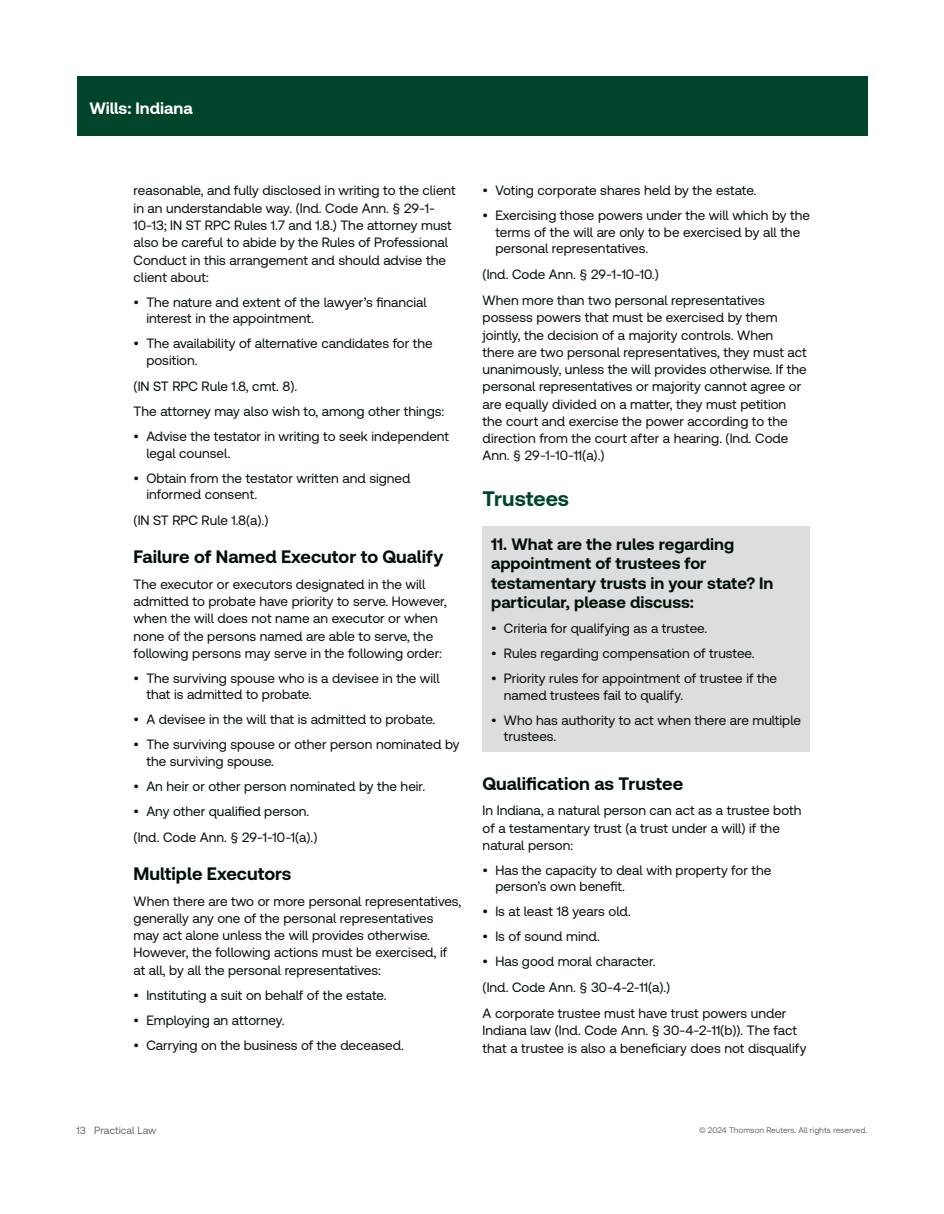
<style>
.page{position:relative;width:944px;height:1214px;background:#fff}
.page>*{position:absolute;margin:0;border:0;box-sizing:border-box;transform-origin:0 0}
.t1{font:700 21px "Clario";color:#004529}
.t2{font:700 18px "Clario";color:#020f06}
.t3{font:700 16.5px/19.5px "Clario";color:#020f06}
.t4{font:700 16.5px "Clario";color:#fff}
.t5{font:13.5px/17.2px "Clario";color:#020f06}
.t6{font:10.5px "Clario";color:#676d66}
.t7{font:8.25px "Clario";color:#676d66}
</style>
<div class="page">
<div style="left:77px;top:77px;width:790px;height:59px;background:#004529"></div>
<div style="left:482px;top:526px;width:328px;height:225px;background:#dcdddf"></div>
<p class="t4" style="left:89px;top:98px;width:105px">Wills: Indiana</p>
<p class="t5" style="left:134px;top:182px;width:324px">reasonable, and fully disclosed in writing to the client in an understandable way. (Ind. Code Ann. § 29-1- 10-13; IN ST RPC Rules 1.7 and 1.8.) The attorney must also be careful to abide by the Rules of Professional Conduct in this arrangement and should advise the client about:</p>
<p class="t5" style="left:146px;top:293px;width:282px;line-height:16.5px;text-indent:-13px">• The nature and extent of the lawyer’s financial interest in the appointment.</p>
<p class="t5" style="left:146px;top:335px;width:288px;line-height:16.5px;text-indent:-13px">• The availability of alternative candidates for the position.</p>
<p class="t5" style="left:134px;top:372px;width:312px;line-height:25.8px">(IN ST RPC Rule 1.8, cmt. 8).<br>The attorney may also wish to, among other things:</p>
<p class="t5" style="left:146px;top:428px;width:304px;line-height:16.5px;text-indent:-13px">• Advise the testator in writing to seek independent legal counsel.</p>
<p class="t5" style="left:146px;top:469px;width:266px;line-height:16.5px;text-indent:-13px">• Obtain from the testator written and signed informed consent.</p>
<p class="t5" style="left:134px;top:511px;width:136px">(IN ST RPC Rule 1.8(a).)</p>
<h2 class="t2" style="left:134px;top:545px;width:311px">Failure of Named Executor to Qualify</h2>
<p class="t5" style="left:134px;top:575px;width:315px">The executor or executors designated in the will admitted to probate have priority to serve. However, when the will does not name an executor or when none of the persons named are able to serve, the following persons may serve in the following order:</p>
<p class="t5" style="left:146px;top:669px;width:295px;line-height:16.5px;text-indent:-13px">• The surviving spouse who is a devisee in the will that is admitted to probate.</p>
<p class="t5" style="left:134px;top:710px;width:303px">• A devisee in the will that is admitted to probate.</p>
<p class="t5" style="left:146px;top:736px;width:315px;line-height:16.5px;text-indent:-13px">• The surviving spouse or other person nominated by the surviving spouse.</p>
<p class="t5" style="left:134px;top:777px;width:293px">• An heir or other person nominated by the heir.</p>
<p class="t5" style="left:134px;top:798px;width:185px;line-height:25.8px">• Any other qualified person. (Ind. Code Ann. § 29-1-10-1(a).)</p>
<h2 class="t2" style="left:134px;top:862px;width:159px">Multiple Executors</h2>
<p class="t5" style="left:134px;top:891px;width:329px">When there are two or more personal representatives, generally any one of the personal representatives may act alone unless the will provides otherwise.<br>However, the following actions must be exercised, if at all, by all the personal representatives:</p>
<p class="t5" style="left:134px;top:985px;width:254px">• Instituting a suit on behalf of the estate.</p>
<p class="t5" style="left:134px;top:1010px;width:152px">• Employing an attorney.</p>
<p class="t5" style="left:134px;top:1035px;width:272px">• Carrying on the business of the deceased.</p>
<p class="t5" style="left:482px;top:182px;width:275px">• Voting corporate shares held by the estate.</p>
<p class="t5" style="left:495px;top:207px;width:316px;line-height:16.5px;text-indent:-13px">• Exercising those powers under the will which by the terms of the will are only to be exercised by all the personal representatives.</p>
<p class="t5" style="left:482px;top:261px;width:284px;line-height:25.8px">(Ind. Code Ann. § 29-1-10-10.)<br>When more than two personal representatives</p>
<p class="t5" style="left:482px;top:308px;width:326px">possess powers that must be exercised by them jointly, the decision of a majority controls. When there are two personal representatives, they must act unanimously, unless the will provides otherwise. If the personal representatives or majority cannot agree or are equally divided on a matter, they must petition the court and exercise the power according to the direction from the court after a hearing. (Ind. Code Ann. § 29-1-10-11(a).)</p>
<h1 class="t1" style="left:482px;top:485px;width:88px">Trustees</h1>
<p class="t3" style="left:491px;top:533px;width:284px">11. What are the rules regarding appointment of trustees for testamentary trusts in your state? In particular, please discuss:</p>
<p class="t5" style="left:491px;top:619px;width:217px">• Criteria for qualifying as a trustee.</p>
<p class="t5" style="left:491px;top:644px;width:265px">• Rules regarding compensation of trustee.</p>
<p class="t5" style="left:504px;top:670px;width:274px;line-height:16.5px;text-indent:-13px">• Priority rules for appointment of trustee if the named trustees fail to qualify.</p>
<p class="t5" style="left:504px;top:711px;width:298px;line-height:16.5px;text-indent:-13px">• Who has authority to act when there are multiple trustees.</p>
<h2 class="t2" style="left:482px;top:772px;width:202px">Qualification as Trustee</h2>
<p class="t5" style="left:482px;top:801px;width:320px">In Indiana, a natural person can act as a trustee both of a testamentary trust (a trust under a will) if the natural person:</p>
<p class="t5" style="left:495px;top:861px;width:277px;line-height:16.5px;text-indent:-13px">• Has the capacity to deal with property for the person’s own benefit.</p>
<p class="t5" style="left:482px;top:902px;width:150px">• Is at least 18 years old.</p>
<p class="t5" style="left:482px;top:927px;width:119px">• Is of sound mind.</p>
<p class="t5" style="left:482px;top:948px;width:305px;line-height:25.8px">• Has good moral character.<br>(Ind. Code Ann. § 30-4-2-11(a).)<br>A corporate trustee must have trust powers under</p>
<p class="t5" style="left:482px;top:1021px;width:325px">Indiana law (Ind. Code Ann. § 30-4-2-11(b)). The fact that a trustee is also a beneficiary does not disqualify</p>
<p class="t6" style="left:77px;top:1124px;width:81px">13 Practical Law</p>
<p class="t7" style="left:699px;top:1124px;width:170px">© 2024 Thomson Reuters. All rights reserved.</p>
</div>
